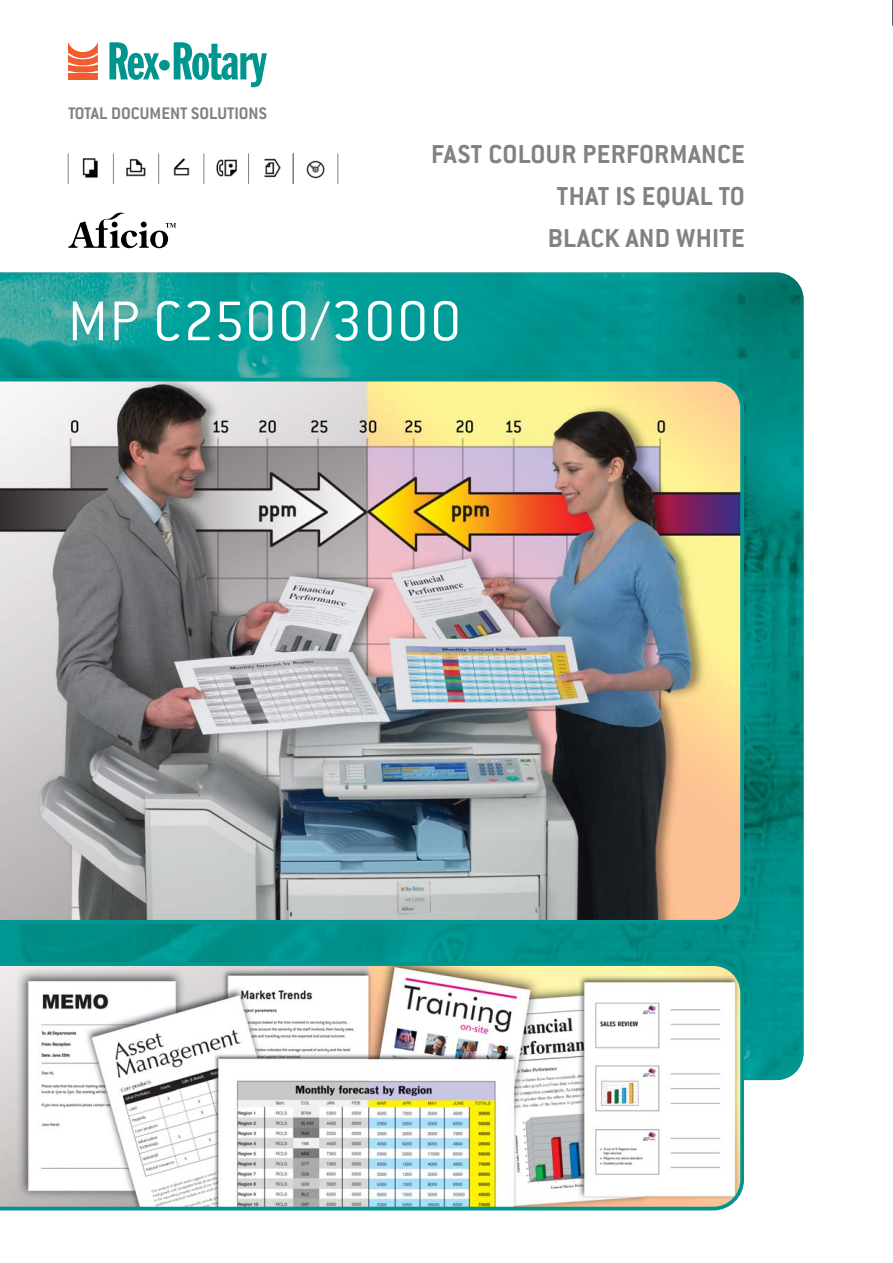
<style>
.page{position:relative;width:893px;height:1263px;background:#fff}
.page>*{position:absolute;margin:0;border:0;box-sizing:border-box;transform-origin:0 0}
.t1{font:300 61.5px "Conduit ITC";letter-spacing:.025em;color:#fff}
.t2{font:700 28.5px/42px "Conduit ITC";letter-spacing:.01em;color:#808284;text-align:right}
.t3{font:700 18.45px "Conduit ITC";color:#808284}
</style>
<div class="page">
<img style="left:0;top:273px;width:803px;height:807px">
<svg style="left:0;top:962px;width:744px;height:248px"></svg>
<img style="left:0;top:378px;width:744px;height:546px">
<svg style="left:109px;top:42px;width:51px;height:38px"></svg>
<svg style="left:174px;top:42px;width:93px;height:45px"></svg>
<div style="left:159px;top:60px;width:11px;height:11px;background:#00958e;border-radius:50%"></div>
<div style="left:68px;top:73px;width:30px;height:7px;background:#f15d2f"></div>
<svg style="left:68px;top:42px;width:30px;height:31px"></svg>
<svg style="left:68px;top:212px;width:108px;height:36px"></svg>
<svg style="left:892px;top:0;width:1px;height:26px"></svg>
<hr style="left:68px;top:153px;width:1px;height:31px;background:#808284">
<img style="left:82px;top:158px;width:16px;height:20px">
<hr style="left:113px;top:153px;width:1px;height:31px;background:#808284">
<img style="left:126px;top:158px;width:20px;height:19px">
<hr style="left:158px;top:153px;width:1px;height:31px;background:#808284">
<img style="left:173px;top:158px;width:17px;height:18px">
<hr style="left:204px;top:153px;width:1px;height:31px;background:#808284">
<img style="left:216px;top:159px;width:21px;height:18px">
<hr style="left:248px;top:153px;width:1px;height:31px;background:#808284">
<img style="left:264px;top:158px;width:17px;height:20px">
<hr style="left:293px;top:153px;width:1px;height:31px;background:#808284">
<img style="left:306px;top:160px;width:19px;height:19px">
<hr style="left:337px;top:153px;width:1px;height:31px;background:#808284">
<p class="t3" style="left:68px;top:106px;width:200px">TOTAL DOCUMENT SOLUTIONS</p>
<p class="t2" style="left:431px;top:135px;width:315px">FAST COLOUR PERFORMANCE<br>THAT IS EQUAL TO<br>BLACK AND WHITE</p>
<h1 class="t1" style="left:68px;top:296px;width:395px">MP C2500/3000</h1>
</div>
